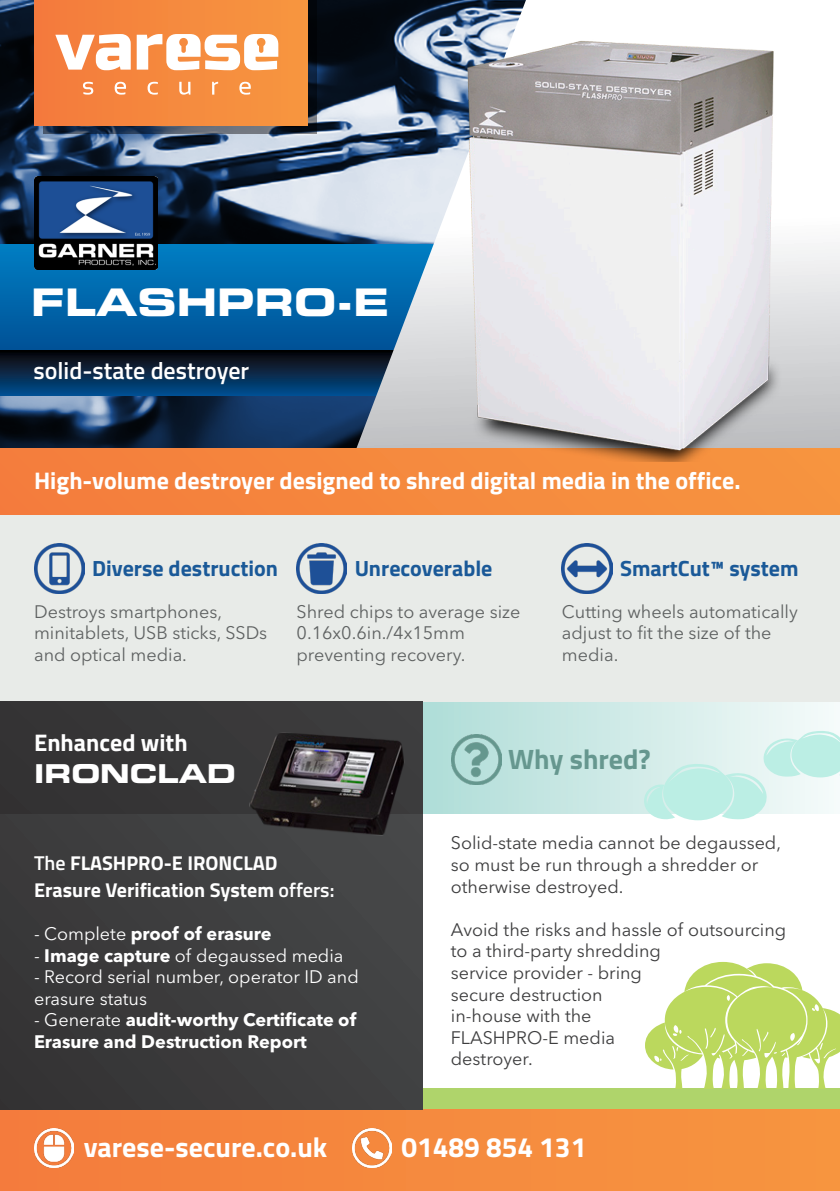
<style>
.page{position:relative;width:840px;height:1191px;background:#fff}
.page>*{position:absolute;margin:0;border:0;box-sizing:border-box;transform-origin:0 0}
.t1{font:38px "Eurostile LT Std Bold Ex 2";color:#fff}
.t2{font:700 28px "Titillium Web";color:#fff}
.t3{font:700 28px "Titillium Web";color:#66978f}
.t4{font:26px "Eurostile LT Std Bold Ex 2";color:#fff}
.t5{font:700 24px "Titillium Web";color:#fff}
.t6{font:600 24px "Titillium Web";color:#fff}
.t7{font:700 22px "Titillium Web";color:#1a5998}
.t8{font:700 20px/26.4px "Titillium Web";color:#fff}
.t9{font:18px/21.6px "Avenir Next LT Pro";color:#3e3e3f}
.t10{font:18px/21.6px "Avenir Next LT Pro";color:#5f6262}
.t11{font:700 18px/21.6px "Avenir Next LT Pro";color:#fff}
.t12{font:18px/21.6px "Avenir Next LT Pro";color:#fff}
.s1{font-weight:600}
.s2{font-weight:400}
.s3{font-weight:700}
</style>
<div class="page">
<img style="left:0;top:0;width:351px;height:448px">
<div style="left:0;top:244px;width:839px;height:106px;background:linear-gradient(to bottom,#007fc3,#005297)"></div>
<div style="left:0;top:350px;width:839px;height:45px;background:linear-gradient(to bottom,#0e0200,#014d8e)"></div>
<svg style="left:351px;top:0;width:488px;height:448px"></svg>
<div style="left:422px;top:702px;width:417px;height:111px;background:linear-gradient(to right,#aedcd7,#f5fbfa)"></div>
<div style="left:0;top:448px;width:839px;height:254px;background:#e8ebe8"></div>
<div style="left:422px;top:1089px;width:417px;height:30px;background:#afd46b"></div>
<div style="left:0;top:448px;width:839px;height:67px;background:#f5893d"></div>
<svg style="left:43px;top:0;width:273px;height:134px;background:#303844"></svg>
<div style="left:34px;top:0;width:273px;height:126px;background:linear-gradient(to right,#f47a3c,#f79740)"></div>
<svg style="left:55px;top:34px;width:223px;height:61px"></svg>
<div style="left:0;top:1109px;width:839px;height:82px;background:#f58a3f"></div>
<svg style="left:644px;top:962px;width:195px;height:127px"></svg>
<img style="left:34px;top:176px;width:123px;height:94px">
<svg style="left:643px;top:730px;width:196px;height:90px;background:#d3f1ec"></svg>
<img style="left:561px;top:544px;width:50px;height:50px">
<img style="left:451px;top:734px;width:50px;height:50px">
<img style="left:34px;top:1128px;width:39px;height:39px">
<img style="left:352px;top:1128px;width:39px;height:39px">
<img style="left:34px;top:544px;width:50px;height:50px">
<img style="left:296px;top:544px;width:50px;height:50px">
<img style="left:459px;top:39px;width:322px;height:423px">
<div style="left:0;top:702px;width:422px;height:407px;background:#3d3d3e"></div>
<div style="left:0;top:702px;width:422px;height:111px;background:#363536"></div>
<img style="left:249px;top:732px;width:168px;height:106px">
<p class="t1" style="left:31px;top:275px;width:359px">FLASHPRO-E</p>
<p class="t6" style="left:34px;top:353px;width:217px">solid-state destroyer</p>
<p class="t5" style="left:34px;top:462px;width:707px">High-volume destroyer designed to shred digital media in the office.</p>
<p class="t7" style="left:92px;top:551px;width:187px">Diverse destruction</p>
<p class="t10" style="left:34px;top:600px;width:189px">Destroys smartphones,</p>
<p class="t10" style="left:34px;top:622px;width:235px">minitablets, USB sticks, SSDs and optical media.</p>
<p class="t7" style="left:354px;top:551px;width:139px">Unrecoverable</p>
<p class="t10" style="left:296px;top:600px;width:225px">Shred chips to average size<br>0.16x0.6in./4x15mm</p>
<p class="t10" style="left:296px;top:644px;width:170px">preventing recovery.</p>
<p class="t7" style="left:619px;top:551px;width:180px">SmartCut™ system</p>
<p class="t10" style="left:561px;top:600px;width:237px">Cutting wheels automatically adjust to fit the size of the media.</p>
<p class="t5" style="left:34px;top:724px;width:155px">Enhanced with</p>
<p class="t4" style="left:34px;top:755px;width:203px">IRONCLAD</p>
<p class="t3" style="left:508px;top:738px;width:144px">Why shred?</p>
<p class="t8" style="left:34px;top:849px;width:302px"><span class="s1">The</span> FLASHPRO-E IRONCLAD<br>Erasure Verification System <span class="s1">offers:</span></p>
<p class="t11" style="left:34px;top:922px;width:239px"><span class="s2">- Complete</span> proof of erasure</p>
<p class="t12" style="left:34px;top:944px;width:311px">- <span class="s3">Image capture</span> of degaussed media</p>
<p class="t12" style="left:34px;top:966px;width:326px">- Record serial number, operator ID and erasure status</p>
<p class="t11" style="left:34px;top:1009px;width:323px"><span class="s2">- Generate</span> audit-worthy Certificate of<br>Erasure and Destruction Report</p>
<p class="t9" style="left:450px;top:832px;width:331px">Solid-state media cannot be degaussed, so must be run through a shredder or otherwise destroyed.</p>
<p class="t9" style="left:450px;top:918px;width:337px">Avoid the risks and hassle of outsourcing to a third-party shredding</p>
<p class="t9" style="left:450px;top:962px;width:192px">service provider - bring</p>
<p class="t9" style="left:450px;top:983px;width:153px">secure destruction</p>
<p class="t9" style="left:450px;top:1005px;width:142px">in-house with the</p>
<p class="t9" style="left:450px;top:1026px;width:166px">FLASHPRO-E media</p>
<p class="t9" style="left:450px;top:1048px;width:83px">destroyer.</p>
<p class="t2" style="left:84px;top:1125px;width:245px">varese-secure.co.uk</p>
<p class="t2" style="left:401px;top:1125px;width:186px">01489 854 131</p>
</div>
